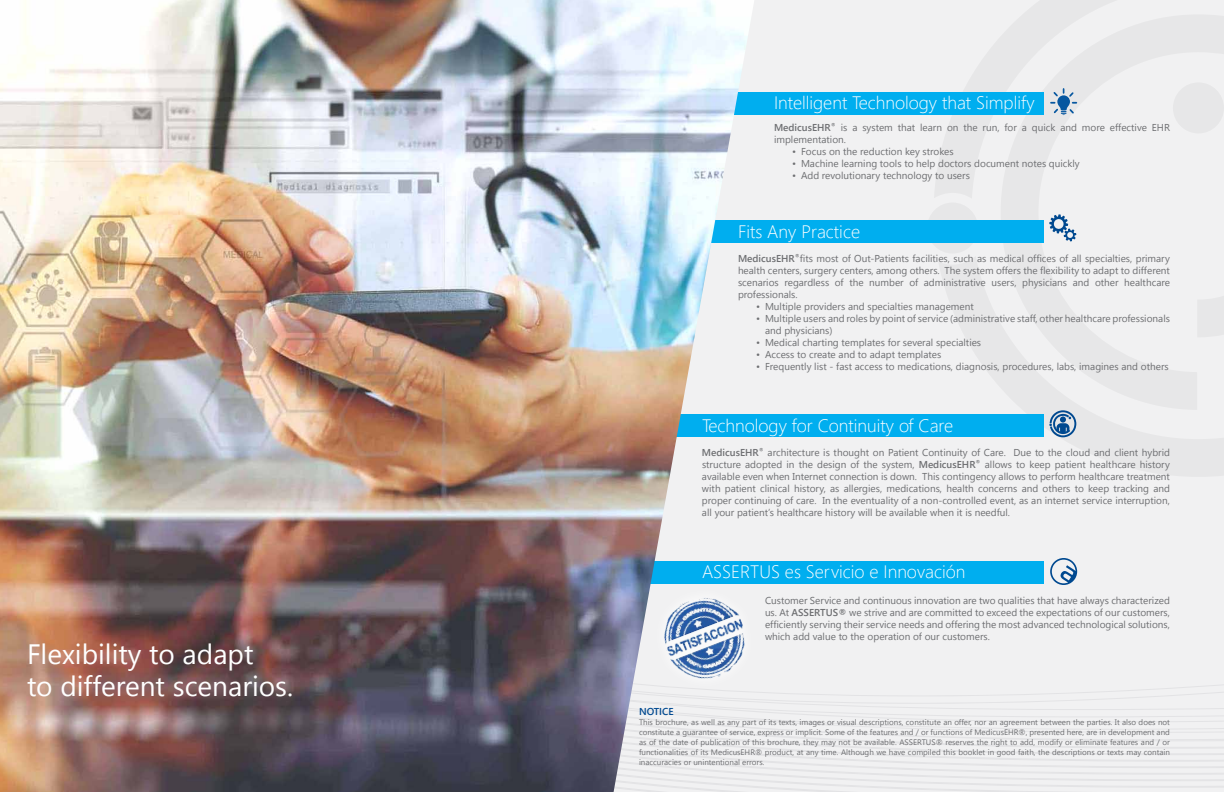
<style>
.page{position:relative;width:1224px;height:792px;background:#fff}
.page>*{position:absolute;margin:0;border:0;box-sizing:border-box;transform-origin:0 0}
.t1{font:28px/32px "Segoe UI";color:#fff}
.t2{font:300 18px "Segoe UI";color:#fff}
.t3{font:10px/12px "Segoe UI";color:#6d6e71;text-align:justify}
.t4{font:600 10px "Segoe UI";color:#004990}
.t5{font:8px/10px "Segoe UI";color:#6d6e71;text-align:justify}
.s1{font-weight:600}
</style>
<div class="page">
<div style="left:612px;top:0;width:612px;height:792px;background:#f1f1f2"></div>
<div style="left:927px;top:202px;width:51px;height:52px;background:#e7e7e8;border-radius:50%"></div>
<svg style="left:754px;top:726px;width:470px;height:7px"></svg>
<svg style="left:754px;top:733px;width:276px;height:6px"></svg>
<svg style="left:754px;top:739px;width:470px;height:7px"></svg>
<svg style="left:754px;top:746px;width:470px;height:6px"></svg>
<svg style="left:754px;top:752px;width:470px;height:7px"></svg>
<svg style="left:754px;top:759px;width:470px;height:7px"></svg>
<svg style="left:754px;top:766px;width:470px;height:26px"></svg>
<svg style="left:757px;top:696px;width:467px;height:14px"></svg>
<div style="left:639px;top:562px;width:405px;height:22px;background:#00aeef"></div>
<svg style="left:754px;top:692px;width:19px;height:14px"></svg>
<svg style="left:1050px;top:558px;width:27px;height:27px"></svg>
<div style="left:717px;top:92px;width:327px;height:23px;background:#00aeef"></div>
<div style="left:666px;top:220px;width:378px;height:22px;background:#00aeef"></div>
<div style="left:666px;top:414px;width:378px;height:22px;background:#00aeef"></div>
<img style="left:0;top:0;width:754px;height:792px">
<svg style="left:1050px;top:88px;width:27px;height:27px"></svg>
<svg style="left:1049px;top:214px;width:27px;height:27px"></svg>
<svg style="left:1049px;top:410px;width:27px;height:27px"></svg>
<div style="left:1060px;top:416px;width:6px;height:7px;background:#004990;border-radius:50%"></div>
<h1 class="t1" style="left:27px;top:637px;width:268px">Flexibility to adapt<br>to different scenarios.</h1>
<h2 class="t2" style="left:774px;top:88px;width:262px">Intelligent Technology that Simplify</h2>
<p class="t3" style="left:774px;top:121px;width:398px"><span class="s1">MedicusEHR</span><sup>®</sup> is a system that learn on the run, for a quick and more effective EHR implementation.</p>
<p class="t3" style="left:792px;top:145px;width:163px">• Focus on the reduction key strokes</p>
<p class="t3" style="left:792px;top:157px;width:289px">• Machine learning tools to help doctors document notes quickly</p>
<p class="t3" style="left:792px;top:169px;width:179px">• Add revolutionary technology to users</p>
<h2 class="t2" style="left:738px;top:217px;width:124px">Fits Any Practice</h2>
<p class="t3" style="left:738px;top:252px;width:434px"><span class="s1">MedicusEHR</span><sup>®</sup>fits most of Out-Patients facilities, such as medical offices of all specialties, primary health centers, surgery centers, among others. The system offers the flexibility to adapt to different scenarios regardless of the number of administrative users, physicians and other healthcare professionals.</p>
<p class="t3" style="left:756px;top:300px;width:219px">• Multiple providers and specialties management</p>
<p class="t3" style="left:765px;top:312px;width:407px;text-indent:-9px">• Multiple users and roles by point of service (administrative staff, other healthcare professionals and physicians)</p>
<p class="t3" style="left:756px;top:336px;width:227px">• Medical charting templates for several specialties</p>
<p class="t3" style="left:756px;top:348px;width:187px">• Access to create and to adapt templates</p>
<p class="t3" style="left:756px;top:360px;width:414px">• Frequently list - fast access to medications, diagnosis, procedures, labs, imagines and others</p>
<h2 class="t2" style="left:702px;top:411px;width:253px">Technology for Continuity of Care</h2>
<p class="t3" style="left:702px;top:446px;width:470px"><span class="s1">MedicusEHR</span><sup>®</sup> architecture is thought on Patient Continuity of Care. Due to the cloud and client hybrid structure adopted in the design of the system, <span class="s1">MedicusEHR</span><sup>®</sup> allows to keep patient healthcare history available even when Internet connection is down. This contingency allows to perform healthcare treatment with patient clinical history, as allergies, medications, health concerns and others to keep tracking and proper continuing of care. In the eventuality of a non-controlled event, as an internet service interruption, all your patient’s healthcare history will be available when it is needful.</p>
<h2 class="t2" style="left:702px;top:557px;width:265px">ASSERTUS es Servicio e Innovación</h2>
<p class="t3" style="left:765px;top:594px;width:407px">Customer Service and continuous innovation are two qualities that have always characterized us. At <span class="s1">ASSERTUS®</span> we strive and are committed to exceed the expectations of our customers, efficiently serving their service needs and offering the most advanced technological solutions, which add value to the operation of our customers.</p>
<p class="t4" style="left:639px;top:704px;width:36px">NOTICE</p>
<p class="t5" style="left:639px;top:717px;width:532px">This brochure, as well as any part of its texts, images or visual descriptions, constitute an offer, nor an agreement between the parties. It also does not constitute a guarantee of service, express or implicit. Some of the features and / or functions of MedicusEHR®, presented here, are in development and as of the date of publication of this brochure, they may not be available. ASSERTUS® reserves the right to add, modify or eliminate features and / or functionalities of its MedicusEHR® product, at any time. Although we have compiled this booklet in good faith, the descriptions or texts may contain inaccuracies or unintentional errors.</p>
</div>
